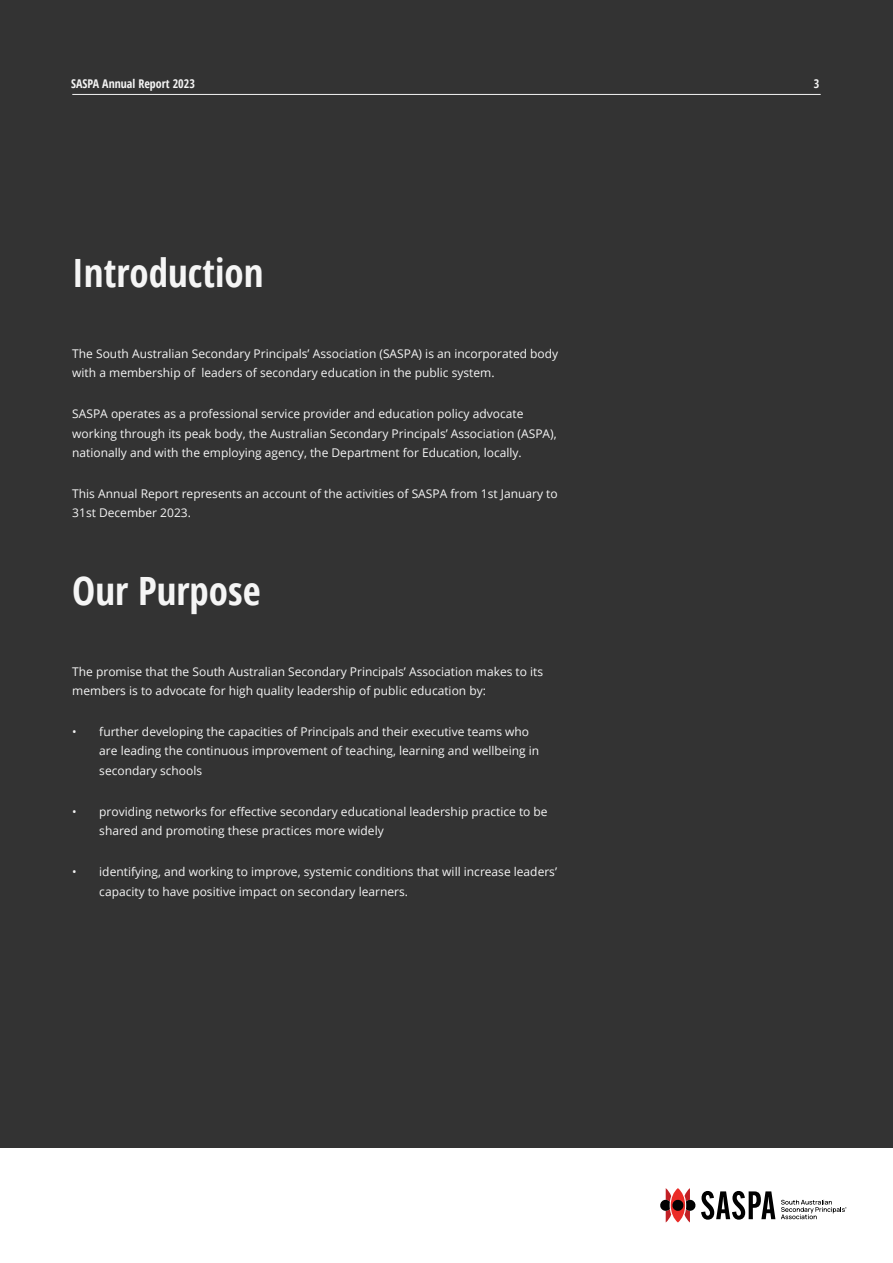
<style>
.page{position:relative;width:893px;height:1263px;background:#fff}
.page>*{position:absolute;margin:0;border:0;box-sizing:border-box;transform-origin:0 0}
.t1{font:700 condensed 39px "Open Sans";color:#f5f5f5}
.t2{font:12px/19.5px "Open Sans";color:#f5f5f5}
.t3{font:700 condensed 12px "Open Sans";color:#f5f5f5}
</style>
<div class="page">
<div style="left:0;top:0;width:893px;height:1148px;background:#333"></div>
<hr style="left:72px;top:94px;width:749px;height:1px;background:#f5f5f5">
<svg style="left:660px;top:1188px;width:115px;height:34px"></svg>
<svg style="left:781px;top:1200px;width:65px;height:19px"></svg>
<p class="t3" style="left:71px;top:75px;width:125px">SASPA Annual Report 2023</p>
<p class="t3" style="left:814px;top:75px;width:7px">3</p>
<h1 class="t1" style="left:72px;top:246px;width:193px">Introduction</h1>
<p class="t2" style="left:72px;top:343px;width:487px">The South Australian Secondary Principals’ Association (SASPA) is an incorporated body with a membership of leaders of secondary education in the public system.</p>
<p class="t2" style="left:72px;top:404px;width:486px">SASPA operates as a professional service provider and education policy advocate working through its peak body, the Australian Secondary Principals’ Association (ASPA), nationally and with the employing agency, the Department for Education, locally.</p>
<p class="t2" style="left:72px;top:483px;width:487px">This Annual Report represents an account of the activities of SASPA from 1st January to<br>31st December 2023.</p>
<h1 class="t1" style="left:72px;top:564px;width:190px">Our Purpose</h1>
<p class="t2" style="left:72px;top:661px;width:472px">The promise that the South Australian Secondary Principals’ Association makes to its members is to advocate for high quality leadership of public education by:</p>
<p class="t2" style="left:99px;top:721px;width:441px;text-indent:-27px">• further developing the capacities of Principals and their executive teams who are leading the continuous improvement of teaching, learning and wellbeing in secondary schools</p>
<p class="t2" style="left:99px;top:801px;width:450px;text-indent:-27px">• providing networks for effective secondary educational leadership practice to be shared and promoting these practices more widely</p>
<p class="t2" style="left:99px;top:861px;width:459px;text-indent:-27px">• identifying, and working to improve, systemic conditions that will increase leaders’ capacity to have positive impact on secondary learners.</p>
</div>
